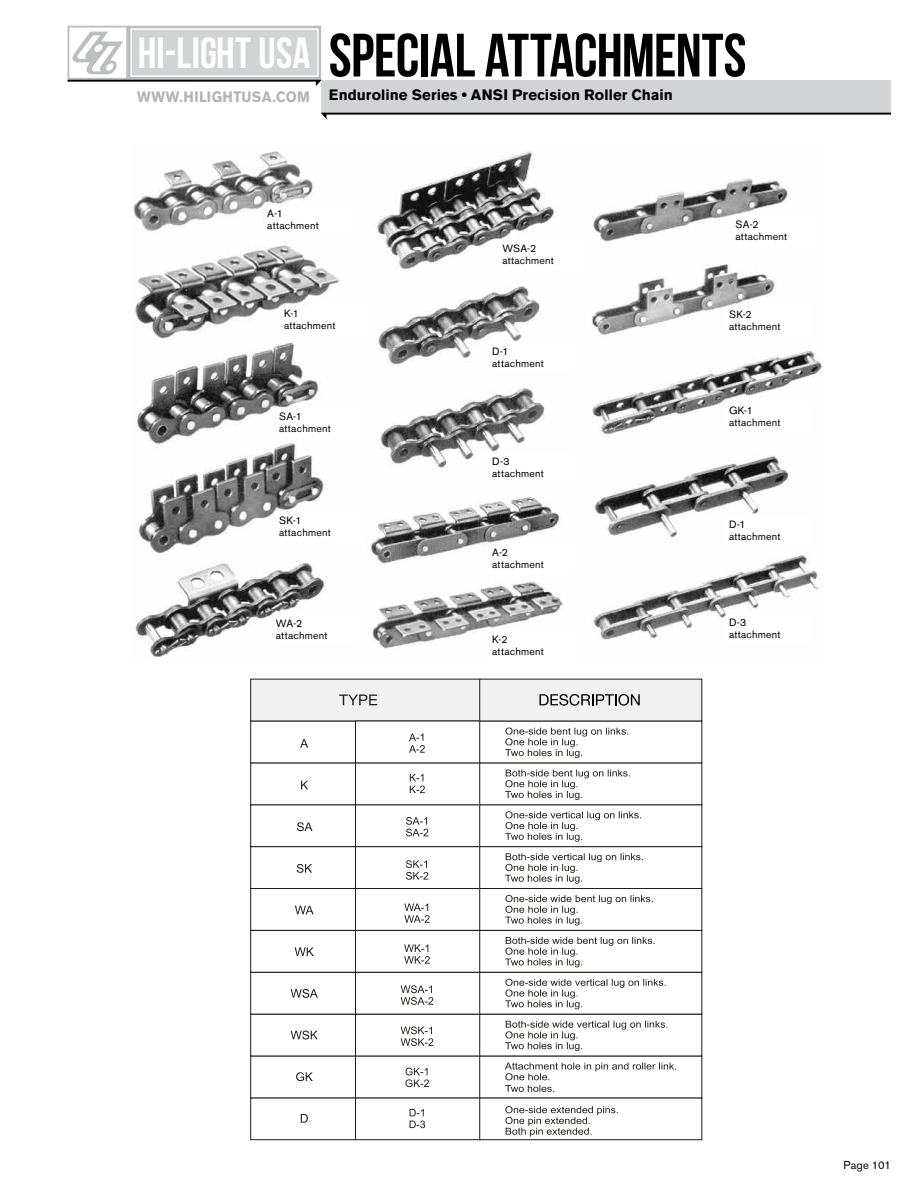
<style>
.page{position:relative;width:918px;height:1188px;background:#fff}
.page>*{position:absolute;margin:0;border:0;box-sizing:border-box;transform-origin:0 0}
.t1{font:61.05px "Bebas Neue";letter-spacing:-.01em;color:#000}
.t2{font:43.5px "Bebas Neue";letter-spacing:.005em;color:#fff}
.t3{font:700 15px "Volvo Sans";letter-spacing:.005em;color:#000}
.t4{font:700 15px "Volvo Sans";letter-spacing:.025em;color:#b1b4b6;scale:.93 1}
.t5{font:11.25px "Volvo Sans";letter-spacing:.015em;color:#000}
.t6{font:10.5px/12px "Volvo Sans";letter-spacing:.02em;color:#000}
</style>
<div class="page">
<div style="left:321px;top:80px;width:570px;height:33px;background:#d1d3d4"></div>
<svg style="left:72px;top:32px;width:51px;height:42px"></svg>
<div style="left:67px;top:26px;width:61px;height:54px;border:2px solid #bcbec0"></div>
<div style="left:128px;top:26px;width:193px;height:54px;background:#d1d3d4;border:3px solid #bcbec0"></div>
<div style="left:130px;top:28px;width:189px;height:49px;border:2px solid #fff"></div>
<svg style="left:68px;top:80px;width:253px;height:6px"></svg>
<svg style="left:321px;top:113px;width:570px;height:6px"></svg>
<img style="left:133px;top:151px;width:689px;height:506px">
<div style="left:250px;top:1097px;width:106px;height:43px;border:1px solid #1f1b17"></div>
<div style="left:250px;top:1014px;width:106px;height:42px;border:1px solid #1f1b17"></div>
<div style="left:250px;top:930px;width:106px;height:43px;border:1px solid #1f1b17"></div>
<div style="left:250px;top:888px;width:106px;height:43px;border:1px solid #1f1b17"></div>
<div style="left:250px;top:846px;width:106px;height:43px;border:1px solid #1f1b17"></div>
<div style="left:250px;top:804px;width:106px;height:43px;border:1px solid #1f1b17"></div>
<div style="left:250px;top:762px;width:106px;height:43px;border:1px solid #1f1b17"></div>
<div style="left:250px;top:721px;width:106px;height:42px;border:1px solid #1f1b17"></div>
<div style="left:251px;top:679px;width:229px;height:42px;background:#f1f1f2"></div>
<div style="left:250px;top:679px;width:230px;height:42px;border:1px solid #1f1b17"></div>
<div style="left:355px;top:1097px;width:125px;height:43px;border:1px solid #1f1b17"></div>
<div style="left:355px;top:1014px;width:125px;height:42px;border:1px solid #1f1b17"></div>
<div style="left:355px;top:930px;width:125px;height:43px;border:1px solid #1f1b17"></div>
<div style="left:355px;top:888px;width:125px;height:43px;border:1px solid #1f1b17"></div>
<div style="left:355px;top:846px;width:125px;height:43px;border:1px solid #1f1b17"></div>
<div style="left:355px;top:804px;width:125px;height:43px;border:1px solid #1f1b17"></div>
<div style="left:355px;top:762px;width:125px;height:43px;border:1px solid #1f1b17"></div>
<div style="left:479px;top:1098px;width:223px;height:42px;border:1px solid #1f1b17"></div>
<div style="left:479px;top:1014px;width:223px;height:42px;border:1px solid #1f1b17"></div>
<div style="left:479px;top:888px;width:223px;height:43px;border:1px solid #1f1b17"></div>
<div style="left:479px;top:846px;width:223px;height:43px;border:1px solid #1f1b17"></div>
<div style="left:479px;top:805px;width:223px;height:42px;border:1px solid #1f1b17"></div>
<div style="left:479px;top:763px;width:223px;height:42px;border:1px solid #1f1b17"></div>
<div style="left:479px;top:721px;width:223px;height:42px;border:1px solid #1f1b17"></div>
<div style="left:480px;top:679px;width:222px;height:42px;background:#f1f1f2"></div>
<svg style="left:409px;top:733px;width:16px;height:20px"></svg>
<svg style="left:410px;top:774px;width:15px;height:19px"></svg>
<svg style="left:406px;top:817px;width:22px;height:19px"></svg>
<svg style="left:406px;top:860px;width:22px;height:20px"></svg>
<svg style="left:404px;top:903px;width:26px;height:20px"></svg>
<svg style="left:404px;top:944px;width:26px;height:20px"></svg>
<svg style="left:401px;top:985px;width:32px;height:20px"></svg>
<svg style="left:401px;top:1027px;width:32px;height:19px"></svg>
<svg style="left:405px;top:1068px;width:24px;height:19px"></svg>
<svg style="left:410px;top:1109px;width:15px;height:19px"></svg>
<svg style="left:291px;top:739px;width:27px;height:384px"></svg>
<svg style="left:505px;top:728px;width:138px;height:156px"></svg>
<svg style="left:505px;top:895px;width:148px;height:31px"></svg>
<svg style="left:505px;top:937px;width:161px;height:72px"></svg>
<svg style="left:505px;top:1021px;width:162px;height:30px"></svg>
<svg style="left:505px;top:1063px;width:171px;height:29px"></svg>
<svg style="left:505px;top:1106px;width:113px;height:31px"></svg>
<svg style="left:339px;top:695px;width:38px;height:10px"></svg>
<svg style="left:539px;top:694px;width:101px;height:12px"></svg>
<div style="left:264px;top:206px;width:85px;height:27px;background:#fff"></div>
<div style="left:281px;top:306px;width:85px;height:28px;background:#fff"></div>
<div style="left:276px;top:409px;width:85px;height:28px;background:#fff"></div>
<div style="left:276px;top:512px;width:85px;height:28px;background:#fff"></div>
<div style="left:273px;top:616px;width:84px;height:27px;background:#fff"></div>
<div style="left:489px;top:632px;width:85px;height:27px;background:#fff"></div>
<div style="left:489px;top:545px;width:85px;height:27px;background:#fff"></div>
<div style="left:489px;top:454px;width:85px;height:27px;background:#fff"></div>
<div style="left:489px;top:344px;width:85px;height:27px;background:#fff"></div>
<div style="left:499px;top:241px;width:85px;height:27px;background:#fff"></div>
<div style="left:732px;top:217px;width:85px;height:28px;background:#fff"></div>
<div style="left:726px;top:307px;width:85px;height:27px;background:#fff"></div>
<div style="left:726px;top:403px;width:85px;height:28px;background:#fff"></div>
<div style="left:726px;top:517px;width:85px;height:27px;background:#fff"></div>
<div style="left:726px;top:615px;width:85px;height:28px;background:#fff"></div>
<h2 class="t2" style="left:138px;top:29px;width:174px">HI-LIGHT USA</h2>
<h3 class="t4" style="left:137px;top:88px;width:187px">WWW.HILIGHTUSA.COM</h3>
<h1 class="t1" style="left:329px;top:22px;width:419px">SPECIAL ATTACHMENTS</h1>
<h3 class="t3" style="left:329px;top:86px;width:346px">Enduroline Series • ANSI Precision Roller Chain</h3>
<p class="t6" style="left:267px;top:207px;width:53px">A-1 attachment</p>
<p class="t6" style="left:502px;top:242px;width:53px">WSA-2 attachment</p>
<p class="t6" style="left:736px;top:219px;width:53px">SA-2 attachment</p>
<p class="t6" style="left:284px;top:308px;width:53px">K-1 attachment</p>
<p class="t6" style="left:729px;top:308px;width:53px">SK-2 attachment</p>
<p class="t6" style="left:492px;top:345px;width:53px">D-1 attachment</p>
<p class="t6" style="left:279px;top:411px;width:53px">SA-1 attachment</p>
<p class="t6" style="left:729px;top:405px;width:53px">GK-1 attachment</p>
<p class="t6" style="left:492px;top:455px;width:53px">D-3 attachment</p>
<p class="t6" style="left:279px;top:514px;width:53px">SK-1 attachment</p>
<p class="t6" style="left:729px;top:518px;width:53px">D-1 attachment</p>
<p class="t6" style="left:492px;top:546px;width:53px">A-2 attachment</p>
<p class="t6" style="left:276px;top:617px;width:53px">WA-2 attachment</p>
<p class="t6" style="left:492px;top:633px;width:53px">K-2 attachment</p>
<p class="t6" style="left:729px;top:617px;width:53px">D-3 attachment</p>
<p class="t5" style="left:844px;top:1159px;width:49px">Page 101</p>
</div>
